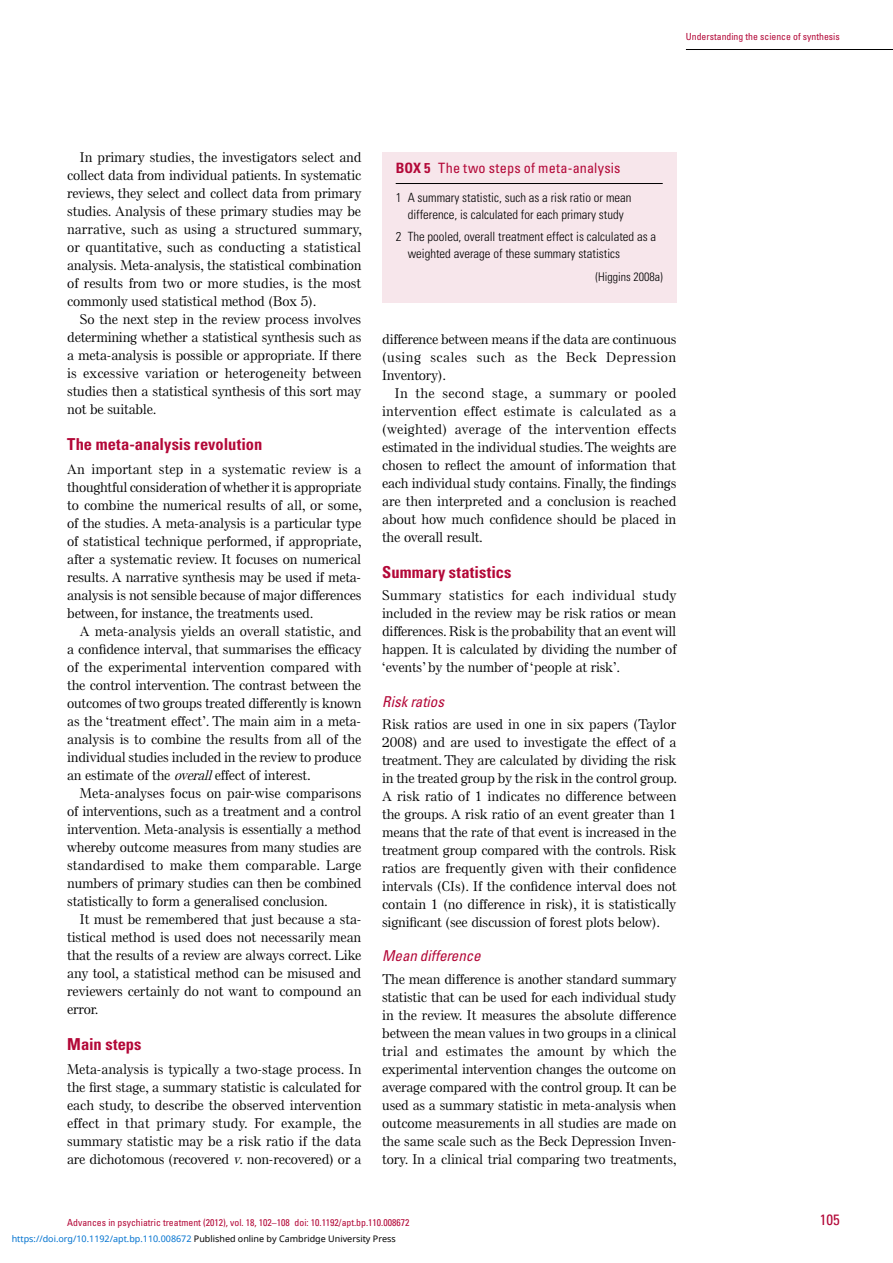
<style>
.page{position:relative;width:893px;height:1263px;background:#fff}
.page>*{position:absolute;margin:0;border:0;box-sizing:border-box;transform-origin:0 0}
.t1{font:700 condensed 16.5px "Univers LT Std";letter-spacing:.005em;color:#b30838}
.t2{font:italic condensed 15px "Univers LT Std";color:#b30838}
.t3{font:condensed 15px "Univers LT Std";color:#b30838}
.t4{font:condensed 14.25px "Univers LT Std";letter-spacing:.015em;color:#b30838}
.t5{font:500 13.5px/18px "Else NPL Std";color:#000;text-align:justify}
.t6{font:300 condensed 12.75px/16.5px "Univers LT Std";color:#000;text-align:center}
.t7{font:300 condensed 12px "Univers LT Std";color:#000}
.t8{font:condensed 9.75px "Univers LT Std";color:#b30838}
.t9{font:9px "Noto Sans";color:#0172cf}
.s1{font-style:italic}
.s2{font-weight:700}
.s3{color:#000}
</style>
<div class="page">
<hr style="left:686px;top:49px;width:154px;height:1px;background:#000">
<hr style="left:839px;top:49px;width:54px;height:1px;background:#000">
<div style="left:382px;top:152px;width:294px;height:150px;background:#f7e6eb"></div>
<hr style="left:396px;top:183px;width:267px;height:1px;background:#000">
<p class="t8" style="left:686px;top:30px;width:155px">Understanding the science of synthesis</p>
<p class="t5" style="left:67px;top:148px;width:296px;text-indent:13px">In primary studies, the investigators select and collect data from individual patients. In systematic reviews, they select and collect data from primary studies. Analysis of these primary studies may be narrative, such as using a structured summary, or quantitative, such as conducting a statistical analysis. Meta-analysis, the statistical combination of results from two or more studies, is the most commonly used statistical method (Box 5).</p>
<p class="t5" style="left:67px;top:310px;width:296px;text-indent:13px">So the next step in the review process involves determining whether a statistical synthesis such as a meta-analysis is possible or appropriate. If there is excessive variation or heterogeneity between studies then a statistical synthesis of this sort may not be suitable.</p>
<p class="t1" style="left:67px;top:434px;width:197px">The meta-analysis revolution</p>
<p class="t5" style="left:67px;top:460px;width:296px">An important step in a systematic review is a thoughtful consideration of whether it is appropriate to combine the numerical results of all, or some, of the studies. A meta-analysis is a particular type of statistical technique performed, if appropriate, after a systematic review. It focuses on numerical results. A narrative synthesis may be used if meta&shy;analysis is not sensible because of major differences between, for instance, the treatments used.</p>
<p class="t5" style="left:67px;top:622px;width:296px;text-indent:13px">A meta-analysis yields an overall statistic, and a confidence interval, that summarises the efficacy of the experimental intervention compared with the control intervention. The contrast between the outcomes of two groups treated differently is known as the ‘treatment effect’. The main aim in a meta&shy;analysis is to combine the results from all of the individual studies included in the review to produce an estimate of the <span class="s1">overall</span>effect of interest.</p>
<p class="t5" style="left:67px;top:784px;width:296px;text-indent:13px">Meta-analyses focus on pair-wise comparisons of interventions, such as a treatment and a control intervention. Meta-analysis is essentially a method whereby outcome measures from many studies are standardised to make them comparable. Large numbers of primary studies can then be combined statistically to form a generalised conclusion.</p>
<p class="t5" style="left:67px;top:910px;width:296px;text-indent:13px">It must be remembered that just because a sta&shy;tistical method is used does not necessarily mean that the results of a review are always correct. Like any tool, a statistical method can be misused and reviewers certainly do not want to compound an error.</p>
<p class="t1" style="left:67px;top:1034px;width:76px">Main steps</p>
<p class="t5" style="left:67px;top:1060px;width:296px">Meta-analysis is typically a two-stage process. In the first stage, a summary statistic is calculated for each study, to describe the observed intervention effect in that primary study. For example, the summary statistic may be a risk ratio if the data are dichotomous (recovered <span class="s1">v</span>. non‑recovered) or a</p>
<p class="t4" style="left:396px;top:159px;width:226px"><span class="s2">BOX 5</span> The two steps of meta-analysis</p>
<p class="t6" style="left:396px;top:190px;width:237px">1 A summary statistic, such as a risk ratio or mean difference, is calculated for each primary study</p>
<p class="t6" style="left:408px;top:229px;width:250px;text-align:left;text-indent:-12px">2 The pooled, overall treatment effect is calculated as a weighted average of these summary statistics</p>
<p class="t7" style="left:595px;top:270px;width:69px">(Higgins 2008a)</p>
<p class="t5" style="left:382px;top:330px;width:296px">difference between means if the data are continuous (using scales such as the Beck Depression Inventory).</p>
<p class="t5" style="left:382px;top:384px;width:296px;text-indent:13px">In the second stage, a summary or pooled intervention effect estimate is calculated as a (weighted) average of the intervention effects estimated in the individual studies. The weights are chosen to reflect the amount of information that each individual study contains. Finally, the findings are then interpreted and a conclusion is reached about how much confidence should be placed in the overall result.</p>
<p class="t1" style="left:382px;top:562px;width:131px">Summary statistics</p>
<p class="t5" style="left:382px;top:587px;width:296px">Summary statistics for each individual study included in the review may be risk ratios or mean differences. Risk is the probability that an event will happen. It is calculated by dividing the number of ‘events’ by the number of ‘people at risk’.</p>
<p class="t2" style="left:382px;top:692px;width:63px">Risk ratios</p>
<p class="t5" style="left:382px;top:715px;width:296px">Risk ratios are used in one in six papers (Taylor 2008) and are used to investigate the effect of a treatment. They are calculated by dividing the risk in the treated group by the risk in the control group.<br>A risk ratio of 1 indicates no difference between the groups. A risk ratio of an event greater than 1 means that the rate of that event is increased in the treatment group compared with the controls. Risk ratios are frequently given with their confidence intervals (CIs). If the confidence interval does not contain 1 (no difference in risk), it is statistically significant (see discussion of forest plots below).</p>
<p class="t2" style="left:382px;top:946px;width:100px">Mean difference</p>
<p class="t5" style="left:382px;top:970px;width:296px;text-align:left">The mean difference is another standard summary statistic that can be used for each individual study in the review. It measures the absolute difference between the mean values in two groups in a clinical trial and estimates the amount by which the experimental intervention changes the outcome on average compared with the control group. It can be used as a summary statistic in meta-analysis when outcome measurements in all studies are made on the same scale such as the Beck Depression Inven&shy;tory. In a clinical trial comparing two treatments,</p>
<p class="t8" style="left:67px;top:1216px;width:344px">Advances in psychiatric treatment (2012), vol. 18, 102–108 doi: 10.1192/apt.bp.110.008672</p>
<p class="t9" style="left:12px;top:1232px;width:386px">https://doi.org/10.1192/apt.bp.110.008672 <span class="s3">Published online by Cambridge University Press</span></p>
<p class="t3" style="left:820px;top:1210px;width:21px">105</p>
</div>
